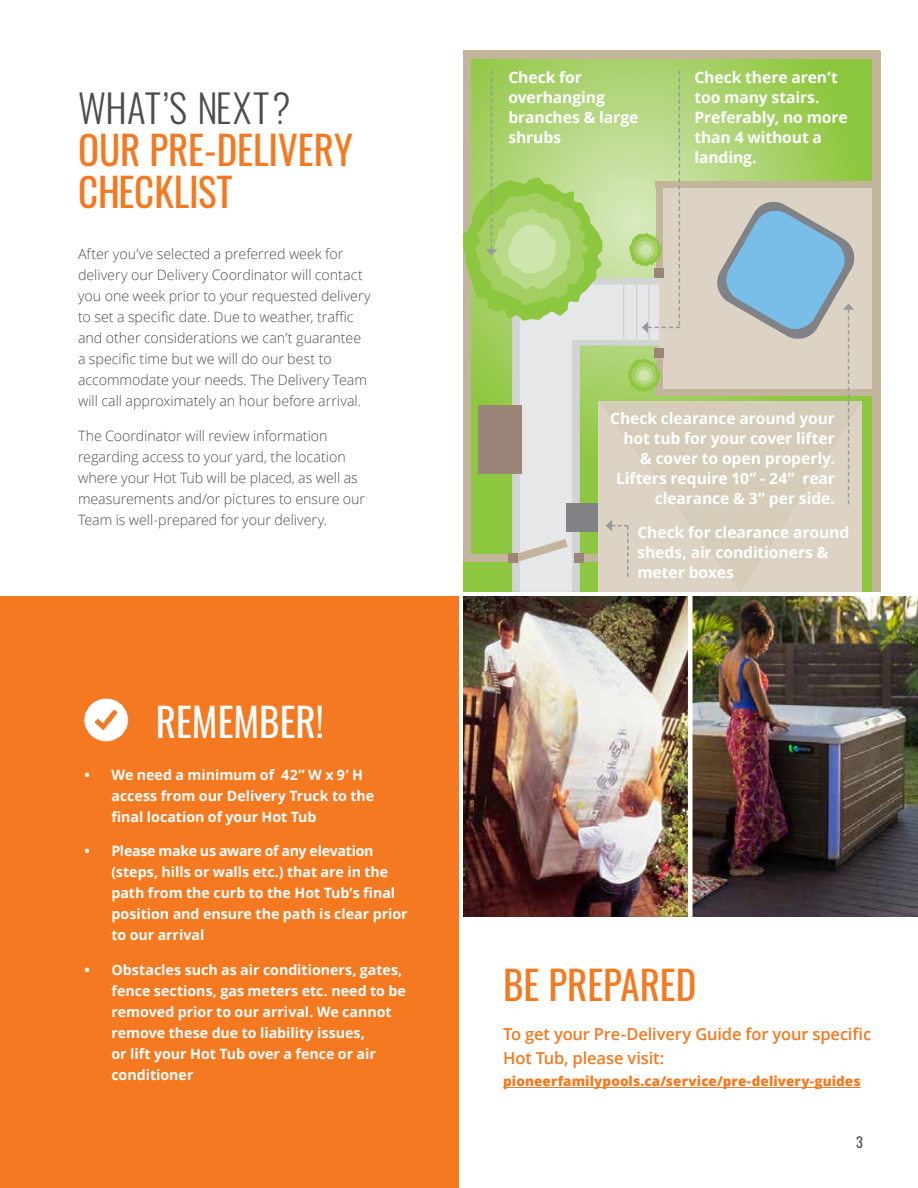
<style>
.page{position:relative;width:918px;height:1188px;background:#fff}
.page>*{position:absolute;margin:0;border:0;box-sizing:border-box;transform-origin:0 0}
.t1{font:39px/42px "Oswald";color:#f47920}
.t2{font:300 39px "Oswald";color:#4d4d4f}
.t3{font:39px "Oswald";color:#fff}
.t4{font:600 16.5px/24px "Open Sans";letter-spacing:-.01em;color:#f47920}
.t5{font:700 15.6px/20px "Open Sans";letter-spacing:-.005em;color:#fff}
.t6{font:300 14.25px/21px "Open Sans";color:#4d4d4f}
.t7{font:700 14.25px/21px "Open Sans";letter-spacing:-.005em;color:#fff}
.t8{font:14.25px "Oswald";color:#4d4d4f}
.t9{font:800 13.5px "Open Sans";letter-spacing:.005em;color:#f47920}
</style>
<div class="page">
<div style="left:0;top:596px;width:459px;height:592px;background:#f47920"></div>
<img style="left:464px;top:596px;width:224px;height:321px">
<img style="left:693px;top:596px;width:225px;height:321px">
<img style="left:84px;top:698px;width:45px;height:44px">
<svg style="left:471px;top:59px;width:401px;height:533px;background:#9fcd5c"></svg>
<div style="left:659px;top:186px;width:214px;height:205px;background:#dcd3c4"></div>
<div style="left:464px;top:51px;width:416px;height:8px;background:#c2b59b"></div>
<div style="left:464px;top:51px;width:7px;height:511px;background:#c2b59b"></div>
<div style="left:872px;top:51px;width:8px;height:541px;background:#c2b59b"></div>
<div style="left:656px;top:181px;width:223px;height:7px;background:#c2b59b"></div>
<div style="left:656px;top:389px;width:223px;height:7px;background:#c2b59b"></div>
<svg style="left:680px;top:401px;width:182px;height:191px;background:#d9cfbf"></svg>
<svg style="left:714px;top:201px;width:143px;height:303px"></svg>
<svg style="left:464px;top:71px;width:216px;height:521px;background:#bdd196"></svg>
<hr style="left:503px;top:1087px;width:358px;height:1px;background:#f47920">
<h1 class="t2" style="left:78px;top:73px;width:214px">WHAT’S NEXT?</h1>
<h1 class="t1" style="left:78px;top:125px;width:276px">OUR PRE-DELIVERY<br>CHECKLIST</h1>
<p class="t6" style="left:78px;top:243px;width:294px">After you’ve selected a preferred week for delivery our Delivery Coordinator will contact you one week prior to your requested delivery to set a specific date. Due to weather, traffic and other considerations we can’t guarantee a specific time but we will do our best to accommodate your needs. The Delivery Team will call approximately an hour before arrival.</p>
<p class="t6" style="left:78px;top:424px;width:289px">The Coordinator will review information regarding access to your yard, the location where your Hot Tub will be placed, as well as measurements and/or pictures to ensure our Team is well-prepared for your delivery.</p>
<h1 class="t3" style="left:156px;top:687px;width:170px">REMEMBER!</h1>
<p class="t7" style="left:111px;top:764px;width:264px;text-indent:-27px">• We need a minimum of 42” W x 9’ H access from our Delivery Truck to the final location of your Hot Tub</p>
<p class="t7" style="left:111px;top:840px;width:298px;text-indent:-27px">• Please make us aware of any elevation (steps, hills or walls etc.) that are in the path from the curb to the Hot Tub’s final position and ensure the path is clear prior to our arrival</p>
<p class="t7" style="left:111px;top:959px;width:296px;text-indent:-27px">• Obstacles such as air conditioners, gates, fence sections, gas meters etc. need to be removed prior to our arrival. We cannot remove these due to liability issues,<br>or lift your Hot Tub over a fence or air conditioner</p>
<p class="t5" style="left:508px;top:67px;width:131px">Check for overhanging branches &amp; large shrubs</p>
<p class="t5" style="left:694px;top:67px;width:155px">Check there aren’t too many stairs.<br>Preferably, no more than 4 without a landing.</p>
<p class="t5" style="left:610px;top:408px;width:226px;text-align:right">Check clearance around your hot tub for your cover lifter &amp; cover to open properly.<br>Lifters require 10” - 24” rear clearance &amp; 3” per side.</p>
<p class="t5" style="left:637px;top:522px;width:214px">Check for clearance around sheds, air conditioners &amp; meter boxes</p>
<h1 class="t1" style="left:503px;top:960px;width:195px">BE PREPARED</h1>
<p class="t4" style="left:503px;top:1022px;width:370px">To get your Pre-Delivery Guide for your specific<br>Hot Tub, please visit:</p>
<p class="t9" style="left:503px;top:1071px;width:359px">pioneerfamilypools.ca/service/pre-delivery-guides</p>
<p class="t8" style="left:856px;top:1129px;width:8px">3</p>
</div>
